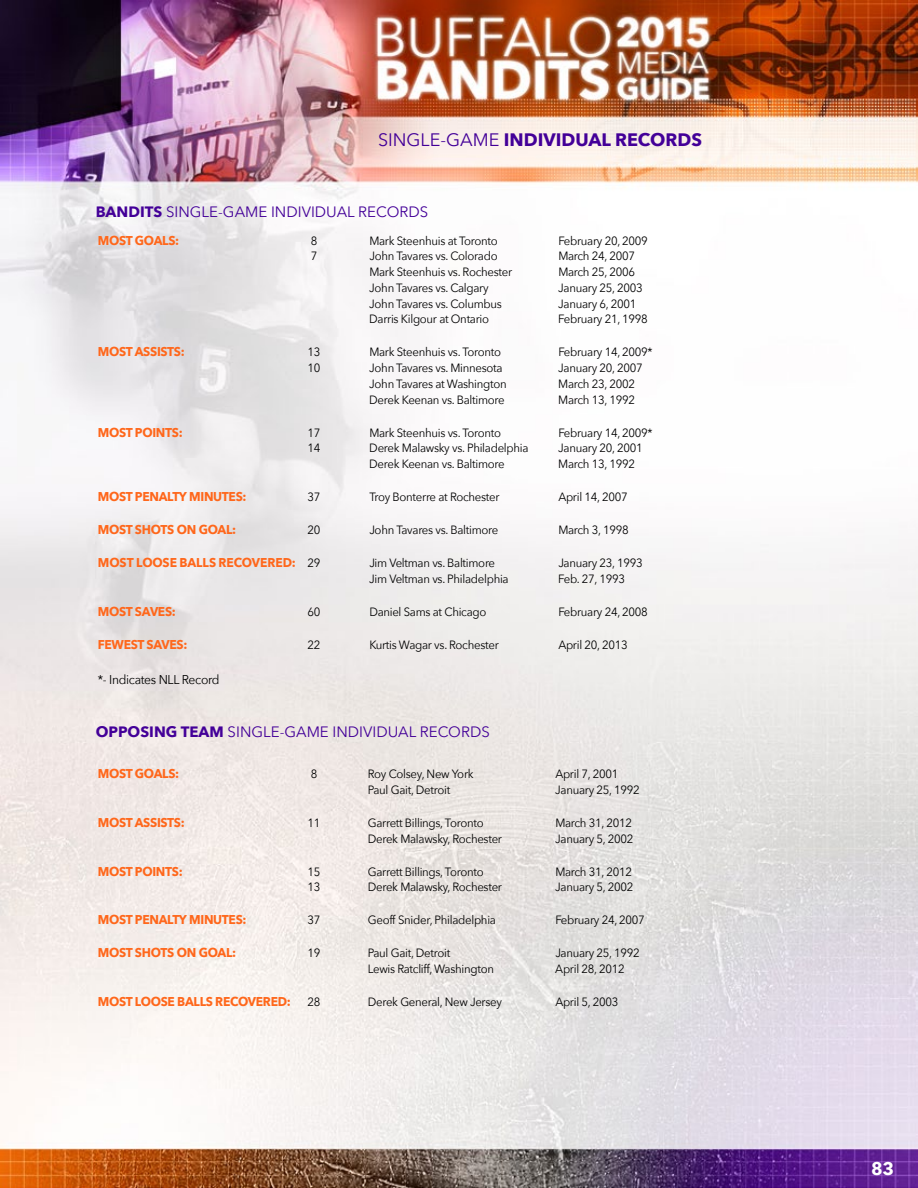
<style>
.page{position:relative;width:918px;height:1188px;background:#fff}
.page>*{position:absolute;margin:0;border:0;box-sizing:border-box;transform-origin:0 0}
.t1{font:700 18px "Avenir Next";color:#430098}
.t2{font:18px "Avenir Next";color:#430098}
.t3{font:700 18px "Avenir Next";color:#fff}
.t4{font:15px "Avenir Next";color:#430098}
.t5{font:700 15px "Avenir Next";color:#430098}
.t6{font:700 12.75px "Avenir Next";letter-spacing:-.025em;color:#ff671b;scale:.95 1}
.t7{font:700 12.75px "Avenir Next";letter-spacing:-.005em;color:#ff671b;scale:.95 1}
.t8{font:12.75px "Avenir Next";letter-spacing:-.025em;color:#000;scale:.95 1}
.t9{font:12px "Avenir Next";letter-spacing:-.025em;color:#000;scale:.95 1}
.s1{font-weight:400}
.s2{font-weight:400;font-size:12px;color:#000}
</style>
<div class="page">
<img style="left:0;top:0;width:918px;height:1188px">
<h1 class="t2" style="left:378px;top:129px;width:12px">single</h1>
<h1 class="t2" style="left:440px;top:129px;width:20px">-game</h1>
<h1 class="t1" style="left:504px;top:128px;width:200px">INDIVIDUAL RECORDS</h1>
<p class="t5" style="left:96px;top:203px;width:89px">BANDITS <span class="s1">Single</span></p>
<p class="t4" style="left:218px;top:203px;width:29px">-Game</p>
<p class="t4" style="left:271px;top:203px;width:14px">Individual</p>
<p class="t4" style="left:358px;top:203px;width:20px">Records</p>
<p class="t6" style="left:98px;top:232px;width:87px">MOST GOALS:</p>
<p class="t9" style="left:311px;top:233px;width:8px">8</p>
<p class="t9" style="left:369px;top:233px;width:137px">Mark Steenhuis at Toronto</p>
<p class="t9" style="left:558px;top:233px;width:96px">February 20, 2009</p>
<p class="t9" style="left:311px;top:249px;width:8px">7</p>
<p class="t9" style="left:369px;top:249px;width:137px">John Tavares vs. Colorado</p>
<p class="t9" style="left:558px;top:249px;width:82px">March 24, 2007</p>
<p class="t9" style="left:369px;top:265px;width:152px">Mark Steenhuis vs. Rochester</p>
<p class="t9" style="left:558px;top:265px;width:82px">March 25, 2006</p>
<p class="t9" style="left:369px;top:281px;width:127px">John Tavares vs. Calgary</p>
<p class="t9" style="left:558px;top:281px;width:90px">January 25, 2003</p>
<p class="t9" style="left:369px;top:296px;width:141px">John Tavares vs. Columbus</p>
<p class="t9" style="left:558px;top:296px;width:84px">January 6, 2001</p>
<p class="t9" style="left:369px;top:312px;width:128px">Darris Kilgour at Ontario</p>
<p class="t9" style="left:558px;top:312px;width:96px">February 21, 1998</p>
<p class="t6" style="left:98px;top:344px;width:93px">MOST ASSISTS:</p>
<p class="t9" style="left:308px;top:345px;width:15px">13</p>
<p class="t9" style="left:369px;top:345px;width:140px">Mark Steenhuis vs. Toronto</p>
<p class="t9" style="left:558px;top:345px;width:101px">February 14, 2009*</p>
<p class="t9" style="left:308px;top:361px;width:15px">10</p>
<p class="t9" style="left:369px;top:361px;width:142px">John Tavares vs. Minnesota</p>
<p class="t9" style="left:558px;top:361px;width:90px">January 20, 2007</p>
<p class="t9" style="left:369px;top:377px;width:146px">John Tavares at Washington</p>
<p class="t9" style="left:558px;top:377px;width:82px">March 23, 2002</p>
<p class="t9" style="left:369px;top:392px;width:144px">Derek Keenan vs. Baltimore</p>
<p class="t9" style="left:558px;top:392px;width:82px">March 13, 1992</p>
<p class="t6" style="left:98px;top:424px;width:91px">MOST POINTS:</p>
<p class="t9" style="left:308px;top:425px;width:15px">17</p>
<p class="t9" style="left:369px;top:425px;width:140px">Mark Steenhuis vs. Toronto</p>
<p class="t9" style="left:558px;top:425px;width:101px">February 14, 2009*</p>
<p class="t9" style="left:308px;top:441px;width:15px">14</p>
<p class="t9" style="left:369px;top:441px;width:169px">Derek Malawsky vs. Philadelphia</p>
<p class="t9" style="left:558px;top:441px;width:90px">January 20, 2001</p>
<p class="t9" style="left:369px;top:457px;width:144px">Derek Keenan vs. Baltimore</p>
<p class="t9" style="left:558px;top:457px;width:82px">March 13, 1992</p>
<p class="t6" style="left:98px;top:489px;width:158px">MOST PENALTY MI NUTES:</p>
<p class="t9" style="left:308px;top:490px;width:15px">37</p>
<p class="t9" style="left:369px;top:490px;width:139px">Troy Bonterre at Rochester</p>
<p class="t9" style="left:558px;top:490px;width:74px">April 14, 2007</p>
<p class="t6" style="left:98px;top:522px;width:147px">MOST SHOTS ON GOAL:</p>
<p class="t9" style="left:308px;top:523px;width:15px">20</p>
<p class="t9" style="left:369px;top:523px;width:137px">John Tavares vs. Baltimore</p>
<p class="t9" style="left:558px;top:523px;width:76px">March 3, 1998</p>
<p class="t7" style="left:98px;top:555px;width:236px">MOST LOOSE BALLS RECOVERED: <span class="s2">29</span></p>
<p class="t9" style="left:369px;top:556px;width:134px">Jim Veltman vs. Baltimore</p>
<p class="t9" style="left:558px;top:556px;width:90px">January 23, 1993</p>
<p class="t9" style="left:369px;top:572px;width:148px">Jim Veltman vs. Philadelphia</p>
<p class="t9" style="left:558px;top:572px;width:72px">Feb. 27, 1993</p>
<p class="t6" style="left:98px;top:604px;width:84px">MOST SAVES:</p>
<p class="t9" style="left:308px;top:605px;width:15px">60</p>
<p class="t9" style="left:369px;top:605px;width:125px">Daniel Sams at Chicago</p>
<p class="t9" style="left:558px;top:605px;width:96px">February 24, 2008</p>
<p class="t6" style="left:98px;top:637px;width:17px">FEWEST</p>
<p class="t6" style="left:147px;top:637px;width:17px">SAVES</p>
<p class="t6" style="left:183px;top:637px;width:6px">:</p>
<p class="t9" style="left:308px;top:638px;width:15px">22</p>
<p class="t9" style="left:369px;top:638px;width:138px">Kurtis Wagar vs. Rochester</p>
<p class="t9" style="left:558px;top:638px;width:74px">April 20, 2013</p>
<p class="t8" style="left:98px;top:672px;width:130px">*- Indicates NLL Record</p>
<p class="t5" style="left:96px;top:722px;width:12px">OPP</p>
<p class="t5" style="left:128px;top:722px;width:118px">OSING TEAM <span class="s1">Single</span></p>
<p class="t4" style="left:280px;top:723px;width:29px">-Game</p>
<p class="t4" style="left:333px;top:723px;width:14px">Individual</p>
<p class="t4" style="left:420px;top:723px;width:20px">Records</p>
<p class="t6" style="left:98px;top:766px;width:87px">MOST GOALS:</p>
<p class="t9" style="left:311px;top:767px;width:8px">8</p>
<p class="t9" style="left:368px;top:767px;width:113px">Roy Colsey, New York</p>
<p class="t9" style="left:555px;top:767px;width:68px">April 7, 2001</p>
<p class="t9" style="left:368px;top:783px;width:88px">Paul Gait, Detroit</p>
<p class="t9" style="left:555px;top:783px;width:90px">January 25, 1992</p>
<p class="t6" style="left:98px;top:815px;width:93px">MOST ASSISTS:</p>
<p class="t9" style="left:308px;top:816px;width:15px">11</p>
<p class="t9" style="left:368px;top:816px;width:123px">Garrett Billings, Toronto</p>
<p class="t9" style="left:555px;top:816px;width:82px">March 31, 2012</p>
<p class="t9" style="left:368px;top:831px;width:143px">Derek Malawsky, Rochester</p>
<p class="t9" style="left:555px;top:831px;width:84px">January 5, 2002</p>
<p class="t6" style="left:98px;top:863px;width:91px">MOST POINTS:</p>
<p class="t9" style="left:308px;top:864px;width:15px">15</p>
<p class="t9" style="left:368px;top:864px;width:123px">Garrett Billings, Toronto</p>
<p class="t9" style="left:555px;top:864px;width:82px">March 31, 2012</p>
<p class="t9" style="left:308px;top:880px;width:15px">13</p>
<p class="t9" style="left:368px;top:880px;width:143px">Derek Malawsky, Rochester</p>
<p class="t9" style="left:555px;top:880px;width:84px">January 5, 2002</p>
<p class="t6" style="left:98px;top:912px;width:158px">MOST PENALTY MI NUTES:</p>
<p class="t9" style="left:308px;top:913px;width:15px">37</p>
<p class="t9" style="left:368px;top:913px;width:136px">Geoff Snider, Philadelphia</p>
<p class="t9" style="left:555px;top:913px;width:96px">February 24, 2007</p>
<p class="t6" style="left:98px;top:945px;width:147px">MOST SHOTS ON GOAL:</p>
<p class="t9" style="left:308px;top:946px;width:15px">19</p>
<p class="t9" style="left:368px;top:946px;width:88px">Paul Gait, Detroit</p>
<p class="t9" style="left:555px;top:946px;width:90px">January 25, 1992</p>
<p class="t9" style="left:368px;top:962px;width:134px">Lewis Ratcliff, Washington</p>
<p class="t9" style="left:555px;top:962px;width:74px">April 28, 2012</p>
<p class="t6" style="left:98px;top:994px;width:205px">MOST LOOSE BALLS RECOVERED:</p>
<p class="t9" style="left:308px;top:995px;width:15px">28</p>
<p class="t9" style="left:368px;top:995px;width:143px">Derek General, New Jersey</p>
<p class="t9" style="left:555px;top:995px;width:68px">April 5, 2003</p>
<h1 class="t3" style="left:871px;top:1158px;width:25px">83</h1>
</div>
